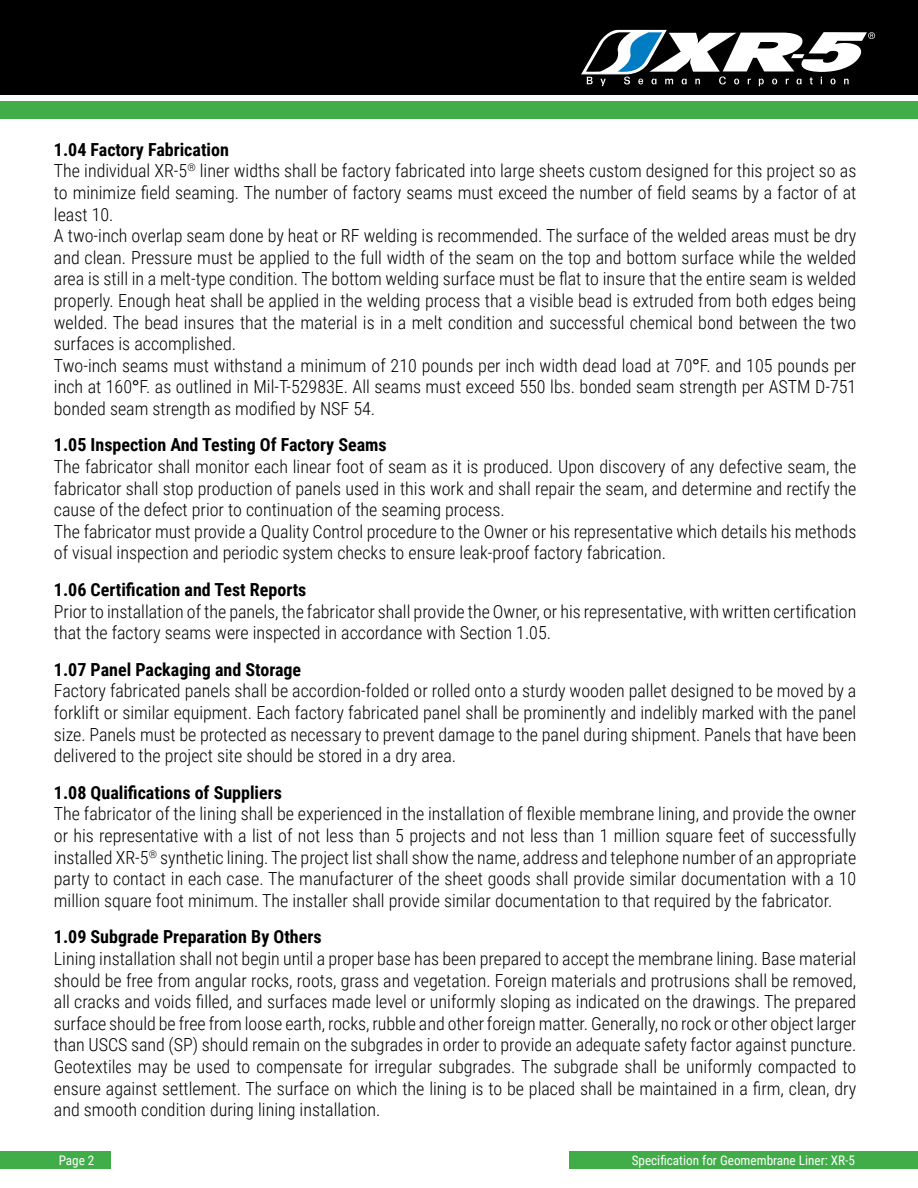
<style>
.page{position:relative;width:918px;height:1188px;background:#fff}
.page>*{position:absolute;margin:0;border:0;box-sizing:border-box;transform-origin:0 0}
.t1{font:300 18px/21.6px "Roboto Condensed";color:#000}
.t2{font:700 18px "Roboto Condensed";color:#000}
.t3{font:13.2px "Roboto Condensed";color:#fff}
.s1{font-weight:700}
.s2{font-family:"Droid Serif";font-weight:400}
</style>
<div class="page">
<div style="left:570px;top:1151px;width:348px;height:18px;background:#41ad49"></div>
<div style="left:0;top:1151px;width:111px;height:18px;background:#41ad49"></div>
<div style="left:0;top:0;width:918px;height:95px;background:#000"></div>
<svg style="left:581px;top:30px;width:294px;height:56px"></svg>
<div style="left:0;top:101px;width:918px;height:17px;background:#41ad49"></div>
<p class="t1" style="left:54px;top:138px;width:804px"><span class="s1">1.04 Factory Fabrication<br></span>The individual XR-5<sup>®</sup> liner widths shall be factory fabricated into large sheets custom designed for this project so as to minimize field seaming. The number of factory seams must exceed the number of field seams by a factor of at least 10.<br>A two-inch overlap seam done by heat or RF welding is recommended. The surface of the welded areas must be dry and clean. Pressure must be applied to the full width of the seam on the top and bottom surface while the welded area is still in a melt-type condition. The bottom welding surface must be flat to insure that the entire seam is welded properly. Enough heat shall be applied in the welding process that a visible bead is extruded from both edges being welded. The bead insures that the material is in a melt condition and successful chemical bond between the two surfaces is accomplished.<br>Two-inch seams must withstand a minimum of 210 pounds per inch width dead load at 70<span class="s2">°</span>F. and 105 pounds per inch at 160<span class="s2">°</span>F. as outlined in Mil-T-52983E. All seams must exceed 550 lbs. bonded seam strength per ASTM D-751 bonded seam strength as modified by NSF 54.</p>
<p class="t2" style="left:54px;top:432px;width:334px">1.05 Inspection And Testing Of Factory Seams</p>
<p class="t1" style="left:54px;top:455px;width:804px">The fabricator shall monitor each linear foot of seam as it is produced. Upon discovery of any defective seam, the fabricator shall stop production of panels used in this work and shall repair the seam, and determine and rectify the cause of the defect prior to continuation of the seaming process.<br>The fabricator must provide a Quality Control procedure to the Owner or his representative which details his methods of visual inspection and periodic system checks to ensure leak-proof factory fabrication.</p>
<p class="t2" style="left:54px;top:577px;width:254px">1.06 Certification and Test Reports</p>
<p class="t1" style="left:54px;top:600px;width:804px">Prior to installation of the panels, the fabricator shall provide the Owner, or his representative, with written certification that the factory seams were inspected in accordance with Section 1.05.</p>
<p class="t2" style="left:54px;top:657px;width:249px">1.07 Panel Packaging and Storage</p>
<p class="t1" style="left:54px;top:680px;width:804px;text-align:justify">Factory fabricated panels shall be accordion-folded or rolled onto a sturdy wooden pallet designed to be moved by a forklift or similar equipment. Each factory fabricated panel shall be prominently and indelibly marked with the panel size. Panels must be protected as necessary to prevent damage to the panel during shipment. Panels that have been delivered to the project site should be stored in a dry area.</p>
<p class="t2" style="left:54px;top:780px;width:230px">1.08 Qualifications of Suppliers</p>
<p class="t1" style="left:54px;top:803px;width:804px;text-align:justify">The fabricator of the lining shall be experienced in the installation of flexible membrane lining, and provide the owner or his representative with a list of not less than 5 projects and not less than 1 million square feet of successfully installed XR-5<sup>®</sup> synthetic lining. The project list shall show the name, address and telephone number of an appropriate party to contact in each case. The manufacturer of the sheet goods shall provide similar documentation with a 10 million square foot minimum. The installer shall provide similar documentation to that required by the fabricator.</p>
<p class="t2" style="left:54px;top:924px;width:269px">1.09 Subgrade Preparation By Others</p>
<p class="t1" style="left:54px;top:947px;width:804px;text-align:justify">Lining installation shall not begin until a proper base has been prepared to accept the membrane lining. Base material should be free from angular rocks, roots, grass and vegetation. Foreign materials and protrusions shall be removed, all cracks and voids filled, and surfaces made level or uniformly sloping as indicated on the drawings. The prepared surface should be free from loose earth, rocks, rubble and other foreign matter. Generally, no rock or other object larger than USCS sand (SP) should remain on the subgrades in order to provide an adequate safety factor against puncture.<br>Geotextiles may be used to compensate for irregular subgrades. The subgrade shall be uniformly compacted to ensure against settlement. The surface on which the lining is to be placed shall be maintained in a firm, clean, dry and smooth condition during lining installation.</p>
<p class="t3" style="left:59px;top:1151px;width:37px">Page 2</p>
<p class="t3" style="left:632px;top:1151px;width:225px">Specification for Geomembrane Liner: XR-5</p>
</div>
